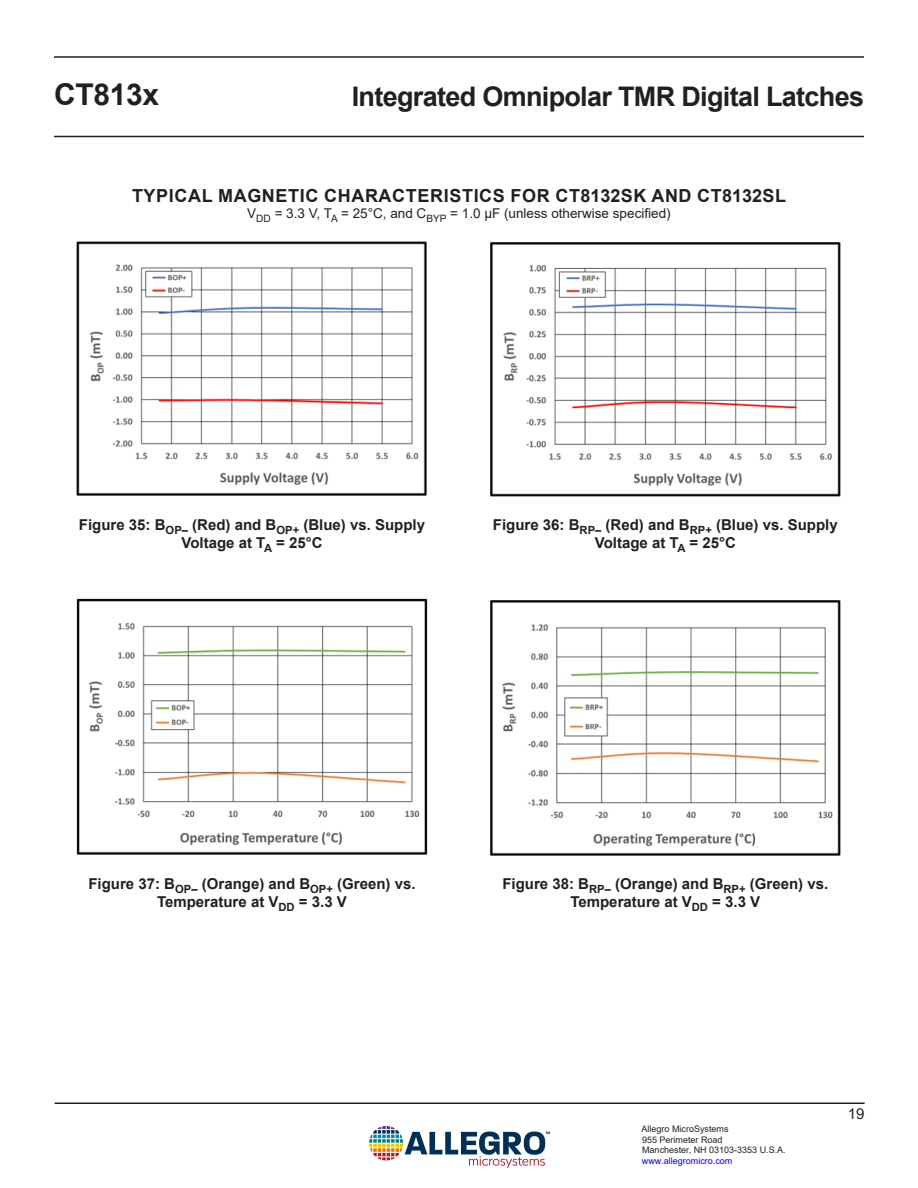
<style>
.page{position:relative;width:918px;height:1188px;background:#fff}
.page>*{position:absolute;margin:0;border:0;box-sizing:border-box;transform-origin:0 0}
.t1{font:700 30px "Arial";letter-spacing:-.01em;color:#231f20}
.t2{font:700 27px "Arial";letter-spacing:-.025em;color:#231f20}
.Heading_1{font:700 18px "Arial";letter-spacing:.035em;color:#231f20}
.t3{font:700 15px/18px "Arial";color:#231f20;text-align:center}
.t4{font:15px "Arial";color:#231f20}
.t5{font:13.5px "Arial";color:#231f20}
.t6{font:9px/10.8px "Arial";color:#231f20}
.t7{font:9px "Arial";color:#00f}
</style>
<div class="page">
<hr style="left:55px;top:1102px;width:810px;height:2px;background:#231f20">
<hr style="left:54px;top:136px;width:810px;height:1px;background:#231f20">
<hr style="left:54px;top:56px;width:810px;height:2px;background:#231f20">
<img style="left:370px;top:1126px;width:180px;height:42px">
<img style="left:76px;top:241px;width:351px;height:255px">
<img style="left:490px;top:242px;width:351px;height:255px">
<img style="left:76px;top:598px;width:352px;height:257px">
<img style="left:490px;top:600px;width:351px;height:256px">
<h1 class="t1" style="left:54px;top:74px;width:107px">CT813x</h1>
<h2 class="t2" style="left:352px;top:77px;width:514px">Integrated Omnipolar TMR Digital Latches</h2>
<p class="Heading_1" style="left:132px;top:183px;width:656px">TYPICAL MAGNETIC CHARACTERISTICS FOR CT8132SK AND CT8132SL</p>
<p class="t5" style="left:247px;top:204px;width:425px">V<sub>DD</sub> = 3.3 V, T<sub>A</sub> = 25°C, and C<sub>BYP</sub> = 1.0 µF (unless otherwise specified)</p>
<p class="t3" style="left:79px;top:516px;width:348px">Figure 35: B<sub>OP–</sub> (Red) and B<sub>OP+</sub> (Blue) vs. Supply<br>Voltage at T<sub>A</sub> = 25°C</p>
<p class="t3" style="left:493px;top:516px;width:346px">Figure 36: B<sub>RP–</sub> (Red) and B<sub>RP+</sub> (Blue) vs. Supply<br>Voltage at T<sub>A</sub> = 25°C</p>
<p class="t3" style="left:88px;top:875px;width:329px">Figure 37: B<sub>OP–</sub> (Orange) and B<sub>OP+</sub> (Green) vs.<br>Temperature at V<sub>DD</sub> = 3.3 V</p>
<p class="t3" style="left:502px;top:875px;width:327px">Figure 38: B<sub>RP–</sub> (Orange) and B<sub>RP+</sub> (Green) vs.<br>Temperature at V<sub>DD</sub> = 3.3 V</p>
<p class="t6" style="left:642px;top:1123px;width:146px">Allegro MicroSystems<br>955 Perimeter Road<br>Manchester, NH 03103-3353 U.S.A.</p>
<p class="t7" style="left:642px;top:1155px;width:92px">www.allegromicro.com</p>
<p class="t4" style="left:848px;top:1103px;width:18px">19</p>
</div>
